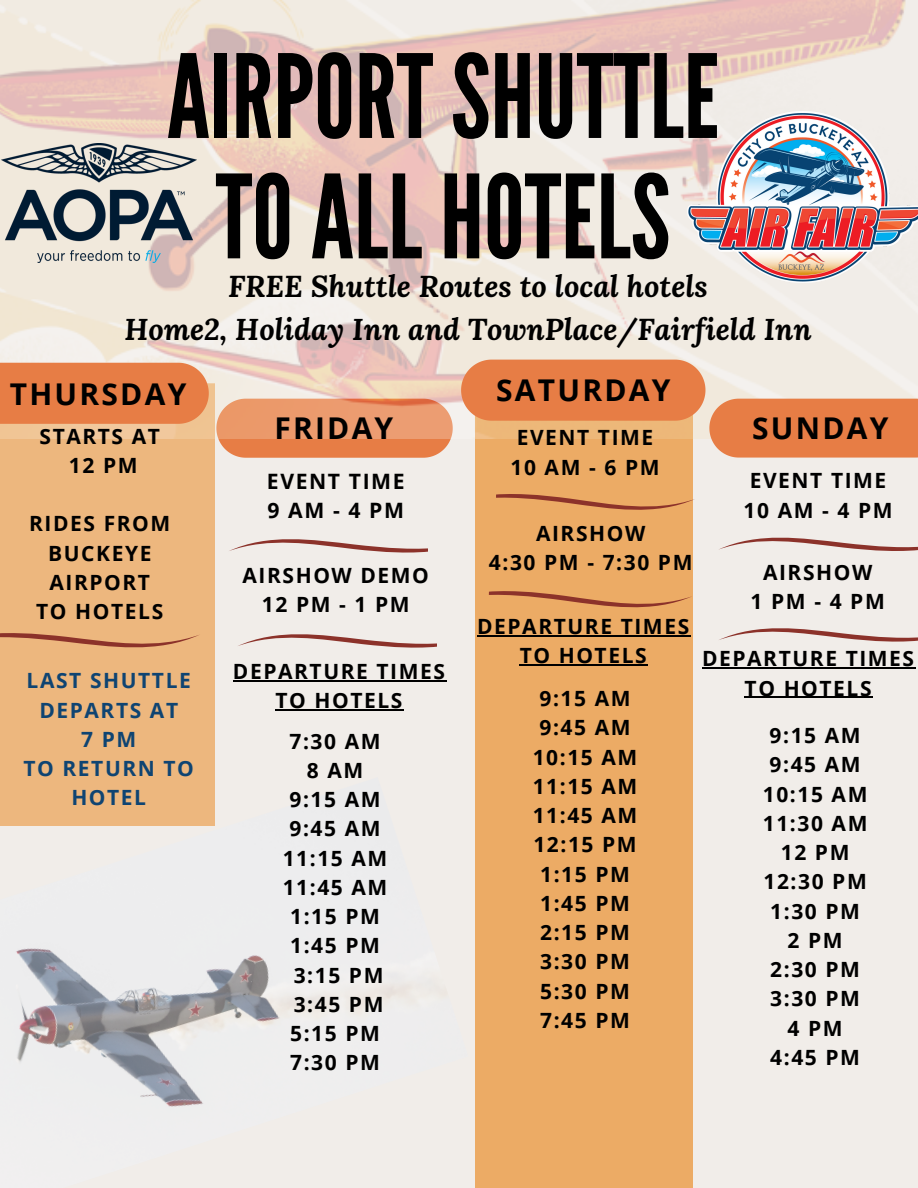
<style>
.page{position:relative;width:918px;height:1188px;background:#f1ede9}
.page>*{position:absolute;margin:0;border:0;box-sizing:border-box;transform-origin:0 0}
.t1{font:115.5px/120.3px "League Gothic";color:#000;text-align:center}
.t2{font:italic 700 30px/42.8px "Lora";color:#000;text-align:center}
.t3{font:700 30px "Open Sans";letter-spacing:.075em;color:#000}
.t4{font:700 21.15px "Open Sans";letter-spacing:.075em;color:#000}
.t5{font:700 21px "Open Sans";letter-spacing:.075em;color:#000}
.t6{font:700 21px/29.2px "Open Sans";letter-spacing:.075em;color:#0f4472;text-align:center}
</style>
<div class="page">
<div style="left:476px;top:458px;width:217px;height:730px;background:#ecab65"></div>
<svg style="left:218px;top:439px;width:233px;height:19px;background:#e78652"></svg>
<div style="left:0;top:439px;width:215px;height:338px;background:#edb77e"></div>
<img style="left:0;top:0;width:906px;height:439px">
<div style="left:0;top:363px;width:209px;height:61px;background:#e77d45"></div>
<svg style="left:461px;top:360px;width:457px;height:98px"></svg>
<svg style="left:719px;top:537px;width:198px;height:14px"></svg>
<svg style="left:496px;top:492px;width:199px;height:25px;background:#de9a5d"></svg>
<svg style="left:719px;top:628px;width:198px;height:14px"></svg>
<svg style="left:489px;top:588px;width:204px;height:27px;background:#df9a5c"></svg>
<svg style="left:0;top:631px;width:200px;height:23px;background:#dca06f"></svg>
<svg style="left:229px;top:539px;width:199px;height:14px"></svg>
<svg style="left:238px;top:634px;width:198px;height:14px"></svg>
<hr style="left:233px;top:680px;width:214px;height:1px;background:#000">
<hr style="left:276px;top:709px;width:128px;height:2px;background:#000">
<img style="left:2px;top:144px;width:195px;height:118px">
<img style="left:688px;top:111px;width:230px;height:171px">
<hr style="left:702px;top:667px;width:214px;height:2px;background:#000">
<hr style="left:745px;top:697px;width:128px;height:1px;background:#000">
<hr style="left:477px;top:635px;width:214px;height:1px;background:#000">
<hr style="left:520px;top:665px;width:128px;height:1px;background:#000">
<img style="left:0;top:777px;width:405px;height:330px">
<p class="t1" style="left:167px;top:39px;width:554px">AIRPORTSHUTTLE<br>TOALLHOTELS</p>
<p class="t2" style="left:124px;top:264px;width:689px">FREE Shuttle Routes to local hotels<br>Home2, Holiday Inn and TownPlace/Fairfield Inn</p>
<p class="t3" style="left:10px;top:373px;width:178px">THURSDAY</p>
<p class="t5" style="left:40px;top:421px;width:122px">STARTS AT</p>
<h1 class="t5" style="left:69px;top:450px;width:70px">12 PM</h1>
<p class="t5" style="left:29px;top:509px;width:143px">RIDES FROM</p>
<p class="t5" style="left:48px;top:538px;width:105px">BUCKEYE</p>
<h3 class="t5" style="left:49px;top:567px;width:102px">AIRPORT</h3>
<p class="t5" style="left:36px;top:597px;width:128px">TO HOTELS</p>
<p class="t6" style="left:27px;top:666px;width:166px">LAST SHUTTLE</p>
<p class="t6" style="left:39px;top:695px;width:140px">DEPARTS AT</p>
<p class="t6" style="left:81px;top:724px;width:57px">7 PM</p>
<p class="t6" style="left:24px;top:753px;width:172px">TO RETURN TO<br>HOTEL</p>
<p class="t3" style="left:274px;top:407px;width:121px">FRIDAY</p>
<h2 class="t4" style="left:267px;top:466px;width:139px">EVENT TIME</h2>
<p class="t4" style="left:267px;top:496px;width:138px">9AM-4PM</p>
<p class="t5" style="left:243px;top:560px;width:188px">AIRSHOW DEMO</p>
<p class="t5" style="left:262px;top:590px;width:149px">12PM-1PM</p>
<p class="t5" style="left:233px;top:657px;width:214px">DEPARTURE TIMES</p>
<p class="t5" style="left:276px;top:686px;width:128px">TO HOTELS</p>
<p class="t5" style="left:290px;top:726px;width:93px">7:30 AM</p>
<p class="t5" style="left:307px;top:755px;width:58px">8 AM</p>
<p class="t5" style="left:290px;top:785px;width:93px">9:15 AM</p>
<p class="t5" style="left:290px;top:814px;width:93px">9:45 AM</p>
<p class="t5" style="left:283px;top:843px;width:106px">11:15 AM</p>
<p class="t5" style="left:283px;top:872px;width:106px">11:45 AM</p>
<p class="t5" style="left:290px;top:902px;width:91px">1:15 PM</p>
<p class="t5" style="left:290px;top:931px;width:91px">1:45 PM</p>
<p class="t5" style="left:294px;top:960px;width:91px">3:15 PM</p>
<p class="t5" style="left:294px;top:989px;width:91px">3:45 PM</p>
<p class="t5" style="left:290px;top:1019px;width:91px">5:15 PM</p>
<p class="t5" style="left:290px;top:1048px;width:91px">7:30 PM</p>
<p class="t3" style="left:496px;top:369px;width:176px">SATURDAY</p>
<p class="t5" style="left:517px;top:423px;width:138px">EVENT TIME</p>
<p class="t5" style="left:510px;top:452px;width:151px">10AM-6PM</p>
<p class="t5" style="left:536px;top:519px;width:111px">AIRSHOW</p>
<p class="t5" style="left:489px;top:548px;width:205px">4:30 PM - 7:30 PM</p>
<p class="t5" style="left:477px;top:612px;width:214px">DEPARTURE TIMES</p>
<p class="t5" style="left:520px;top:641px;width:128px">TO HOTELS</p>
<p class="t5" style="left:539px;top:684px;width:93px">9:15 AM</p>
<h2 class="t5" style="left:539px;top:713px;width:93px">9:45 AM</h2>
<p class="t5" style="left:533px;top:742px;width:106px">10:15 AM</p>
<p class="t5" style="left:533px;top:771px;width:106px">11:15 AM</p>
<p class="t5" style="left:533px;top:801px;width:106px">11:45 AM</p>
<h2 class="t5" style="left:533px;top:830px;width:105px">12:15 PM</h2>
<p class="t5" style="left:540px;top:859px;width:91px">1:15 PM</p>
<p class="t5" style="left:540px;top:888px;width:91px">1:45 PM</p>
<p class="t5" style="left:540px;top:918px;width:91px">2:15 PM</p>
<p class="t5" style="left:540px;top:947px;width:91px">3:30 PM</p>
<p class="t5" style="left:540px;top:976px;width:91px">5:30 PM</p>
<p class="t5" style="left:540px;top:1005px;width:91px">7:45 PM</p>
<h2 class="t3" style="left:752px;top:407px;width:138px">SUNDAY</h2>
<p class="t5" style="left:750px;top:466px;width:138px">EVENT TIME</p>
<p class="t5" style="left:744px;top:495px;width:151px">10AM-4PM</p>
<p class="t5" style="left:763px;top:557px;width:111px">AIRSHOW</p>
<p class="t5" style="left:751px;top:587px;width:136px">1PM-4PM</p>
<p class="t5" style="left:702px;top:644px;width:214px">DEPARTURE TIMES</p>
<p class="t5" style="left:745px;top:673px;width:128px">TO HOTELS</p>
<p class="t5" style="left:770px;top:721px;width:93px">9:15 AM</p>
<p class="t5" style="left:770px;top:750px;width:93px">9:45 AM</p>
<p class="t5" style="left:763px;top:779px;width:106px">10:15 AM</p>
<p class="t5" style="left:763px;top:808px;width:106px">11:30 AM</p>
<p class="t5" style="left:781px;top:838px;width:70px">12 PM</p>
<p class="t5" style="left:763px;top:867px;width:105px">12:30 PM</p>
<p class="t5" style="left:770px;top:896px;width:91px">1:30 PM</p>
<p class="t5" style="left:788px;top:925px;width:57px">2 PM</p>
<p class="t5" style="left:770px;top:955px;width:91px">2:30 PM</p>
<p class="t5" style="left:770px;top:984px;width:91px">3:30 PM</p>
<p class="t5" style="left:788px;top:1013px;width:57px">4 PM</p>
<p class="t5" style="left:770px;top:1042px;width:91px">4:45 PM</p>
</div>
